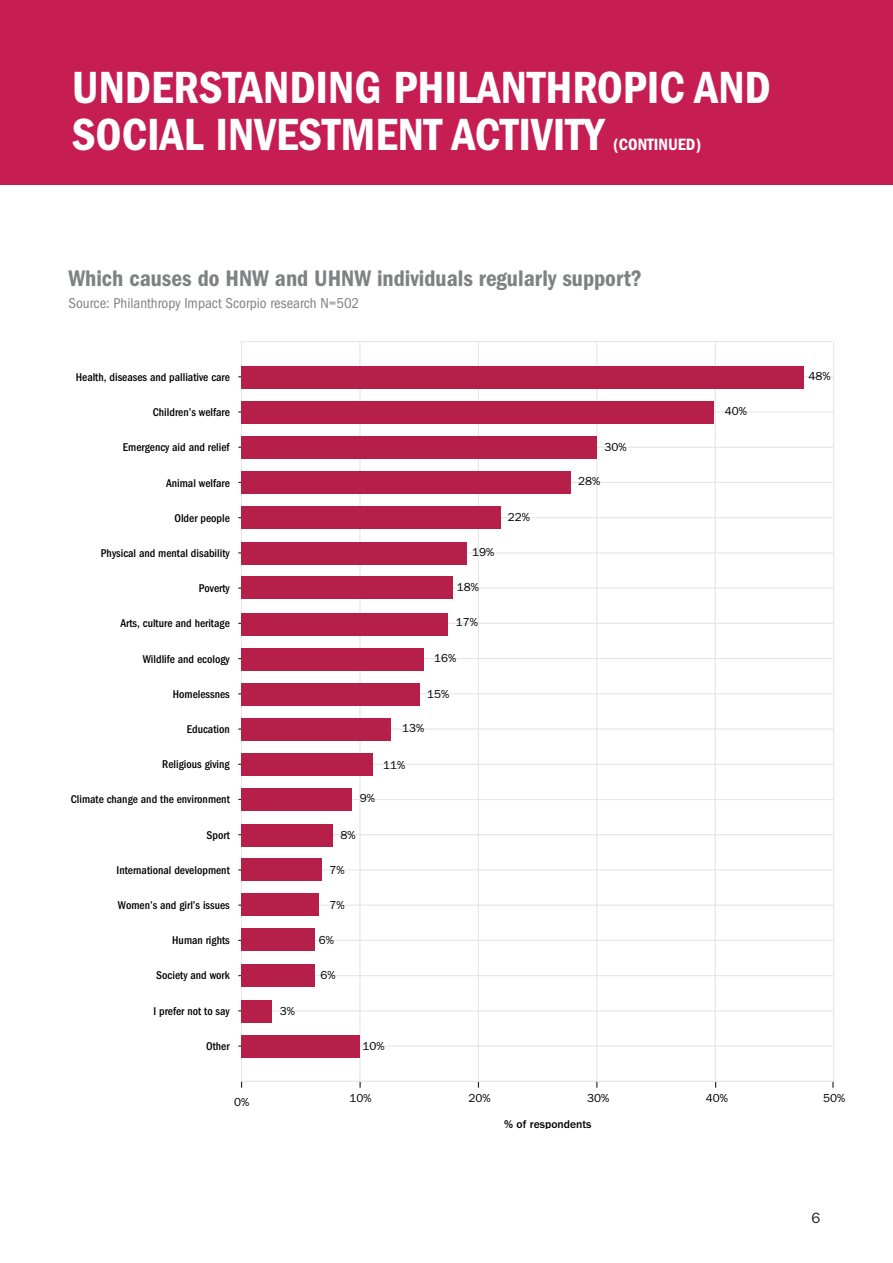
<style>
.page{position:relative;width:893px;height:1263px;background:#fff}
.page>*{position:absolute;margin:0;border:0;box-sizing:border-box;transform-origin:0 0}
.t1{font:46.65px/47.5px "ITC Franklin Gothic Std Dm Cd";color:#fff}
.t2{font:23.4px "ITC Franklin Gothic Std Dm Cd";color:#808184}
.t3{font:16.95px "ITC Franklin Gothic Std Dm Cd";color:#fff}
.t4{font:condensed 14.85px "ITC Franklin Gothic Std";color:#808184}
.t5{font:14.85px "ITC Franklin Gothic Std";color:#231f20}
.t6{font:500 condensed 11.7px "ITC Franklin Gothic Std";color:#000}
.t7{font:11.7px "ITC Franklin Gothic Std";color:#000}
.t8{font:500 11.7px "ITC Franklin Gothic Std";color:#000}
</style>
<div class="page">
<div style="left:0;top:0;width:893px;height:184px;background:#c61e53"></div>
<hr style="left:241px;top:341px;width:1px;height:740px;background:#e5e6e6">
<hr style="left:359px;top:342px;width:1px;height:739px;background:#e5e6e6">
<hr style="left:478px;top:342px;width:1px;height:739px;background:#e5e6e6">
<hr style="left:596px;top:342px;width:1px;height:739px;background:#e5e6e6">
<hr style="left:715px;top:342px;width:1px;height:739px;background:#e5e6e6">
<hr style="left:833px;top:341px;width:1px;height:740px;background:#e5e6e6">
<hr style="left:242px;top:1081px;width:592px;height:1px;background:#e5e6e6">
<hr style="left:242px;top:1045px;width:592px;height:2px;background:#e5e6e6">
<hr style="left:242px;top:1010px;width:592px;height:1px;background:#e5e6e6">
<hr style="left:242px;top:975px;width:592px;height:1px;background:#e5e6e6">
<hr style="left:242px;top:940px;width:592px;height:1px;background:#e5e6e6">
<hr style="left:242px;top:904px;width:592px;height:2px;background:#e5e6e6">
<hr style="left:242px;top:869px;width:592px;height:1px;background:#e5e6e6">
<hr style="left:242px;top:834px;width:592px;height:1px;background:#e5e6e6">
<hr style="left:242px;top:799px;width:592px;height:1px;background:#e5e6e6">
<hr style="left:242px;top:764px;width:592px;height:1px;background:#e5e6e6">
<hr style="left:242px;top:728px;width:592px;height:2px;background:#e5e6e6">
<hr style="left:242px;top:693px;width:592px;height:1px;background:#e5e6e6">
<hr style="left:242px;top:658px;width:592px;height:1px;background:#e5e6e6">
<hr style="left:242px;top:623px;width:592px;height:1px;background:#e5e6e6">
<hr style="left:242px;top:587px;width:592px;height:2px;background:#e5e6e6">
<hr style="left:242px;top:552px;width:592px;height:1px;background:#e5e6e6">
<hr style="left:242px;top:517px;width:592px;height:1px;background:#e5e6e6">
<hr style="left:242px;top:482px;width:592px;height:1px;background:#e5e6e6">
<hr style="left:242px;top:447px;width:592px;height:1px;background:#e5e6e6">
<hr style="left:242px;top:411px;width:592px;height:2px;background:#e5e6e6">
<hr style="left:242px;top:376px;width:592px;height:1px;background:#e5e6e6">
<hr style="left:242px;top:341px;width:590px;height:1px;background:#e5e6e6">
<div style="left:241px;top:366px;width:562px;height:23px;background:#b71f4b"></div>
<div style="left:241px;top:401px;width:473px;height:23px;background:#b71f4b"></div>
<div style="left:241px;top:436px;width:356px;height:22px;background:#b71f4b"></div>
<div style="left:241px;top:471px;width:330px;height:23px;background:#b71f4b"></div>
<div style="left:241px;top:507px;width:259px;height:22px;background:#b71f4b"></div>
<div style="left:241px;top:542px;width:226px;height:23px;background:#b71f4b"></div>
<div style="left:241px;top:577px;width:212px;height:22px;background:#b71f4b"></div>
<div style="left:241px;top:613px;width:207px;height:22px;background:#b71f4b"></div>
<div style="left:241px;top:648px;width:183px;height:23px;background:#b71f4b"></div>
<div style="left:241px;top:683px;width:179px;height:23px;background:#b71f4b"></div>
<div style="left:241px;top:719px;width:150px;height:22px;background:#b71f4b"></div>
<div style="left:241px;top:753px;width:132px;height:23px;background:#b71f4b"></div>
<div style="left:241px;top:788px;width:110px;height:23px;background:#b71f4b"></div>
<div style="left:241px;top:824px;width:92px;height:22px;background:#b71f4b"></div>
<div style="left:241px;top:858px;width:81px;height:23px;background:#b71f4b"></div>
<div style="left:241px;top:893px;width:78px;height:23px;background:#b71f4b"></div>
<div style="left:241px;top:928px;width:74px;height:23px;background:#b71f4b"></div>
<div style="left:241px;top:964px;width:74px;height:22px;background:#b71f4b"></div>
<div style="left:241px;top:1000px;width:31px;height:22px;background:#b71f4b"></div>
<div style="left:241px;top:1035px;width:119px;height:22px;background:#b71f4b"></div>
<h1 class="t1" style="left:72px;top:64px;width:701px">UNDERSTANDING PHILANTHROPIC AND<br>SOCIAL INVESTMENT ACTIVITY</h1>
<h3 class="t3" style="left:613px;top:135px;width:90px">(CONTINUED)</h3>
<h2 class="t2" style="left:69px;top:265px;width:575px">Which causes do HNW and UHNW individuals regularly support?</h2>
<p class="t4" style="left:69px;top:295px;width:292px">Source: Philanthropy Impact Scorpio research N=502</p>
<p class="t6" style="left:76px;top:371px;width:156px">Health, diseases and palliative care</p>
<p class="t6" style="left:153px;top:406px;width:79px">Children’s welfare</p>
<p class="t6" style="left:123px;top:441px;width:108px">Emergency aid and relief</p>
<p class="t6" style="left:166px;top:476px;width:65px">Animal welfare</p>
<p class="t6" style="left:174px;top:511px;width:57px">Older people</p>
<p class="t6" style="left:101px;top:546px;width:130px">Physical and mental disability</p>
<p class="t6" style="left:199px;top:582px;width:33px">Poverty</p>
<p class="t6" style="left:120px;top:617px;width:111px">Arts, culture and heritage</p>
<p class="t6" style="left:143px;top:652px;width:88px">Wildlife and ecology</p>
<p class="t6" style="left:173px;top:687px;width:59px">Homelessnes</p>
<p class="t6" style="left:187px;top:722px;width:44px">Education</p>
<p class="t6" style="left:162px;top:758px;width:69px">Religious giving</p>
<p class="t6" style="left:71px;top:793px;width:161px">Climate change and the environment</p>
<p class="t6" style="left:207px;top:828px;width:25px">Sport</p>
<p class="t6" style="left:117px;top:863px;width:115px">International development</p>
<p class="t6" style="left:118px;top:898px;width:113px">Women’s and girl’s issues</p>
<p class="t6" style="left:172px;top:934px;width:59px">Human rights</p>
<p class="t6" style="left:156px;top:969px;width:75px">Society and work</p>
<p class="t6" style="left:153px;top:1004px;width:78px">I prefer not to say</p>
<p class="t6" style="left:206px;top:1039px;width:25px">Other</p>
<p class="t7" style="left:280px;top:1004px;width:17px">3%</p>
<p class="t7" style="left:472px;top:545px;width:24px">19%</p>
<p class="t7" style="left:457px;top:580px;width:24px">18%</p>
<p class="t7" style="left:456px;top:615px;width:24px">17%</p>
<p class="t7" style="left:434px;top:652px;width:24px">16%</p>
<p class="t7" style="left:427px;top:687px;width:24px">15%</p>
<p class="t7" style="left:402px;top:721px;width:24px">13%</p>
<p class="t7" style="left:383px;top:758px;width:24px">11%</p>
<p class="t7" style="left:360px;top:792px;width:17px">9%</p>
<p class="t7" style="left:341px;top:828px;width:17px">8%</p>
<p class="t7" style="left:330px;top:863px;width:17px">7%</p>
<p class="t7" style="left:330px;top:898px;width:17px">7%</p>
<p class="t7" style="left:319px;top:933px;width:17px">6%</p>
<p class="t7" style="left:321px;top:969px;width:17px">6%</p>
<p class="t7" style="left:508px;top:510px;width:24px">22%</p>
<p class="t7" style="left:362px;top:1039px;width:24px">10%</p>
<p class="t7" style="left:604px;top:441px;width:24px">30%</p>
<p class="t7" style="left:578px;top:474px;width:24px">28%</p>
<p class="t7" style="left:725px;top:405px;width:24px">40%</p>
<p class="t7" style="left:808px;top:369px;width:24px">48%</p>
<p class="t7" style="left:234px;top:1095px;width:17px">0%</p>
<p class="t7" style="left:350px;top:1091px;width:24px">10%</p>
<p class="t7" style="left:468px;top:1091px;width:24px">20%</p>
<p class="t7" style="left:587px;top:1091px;width:24px">30%</p>
<p class="t7" style="left:706px;top:1091px;width:24px">40%</p>
<p class="t7" style="left:823px;top:1091px;width:24px">50%</p>
<p class="t8" style="left:504px;top:1118px;width:89px">% of respondents</p>
<p class="t5" style="left:811px;top:1209px;width:10px">6</p>
</div>
